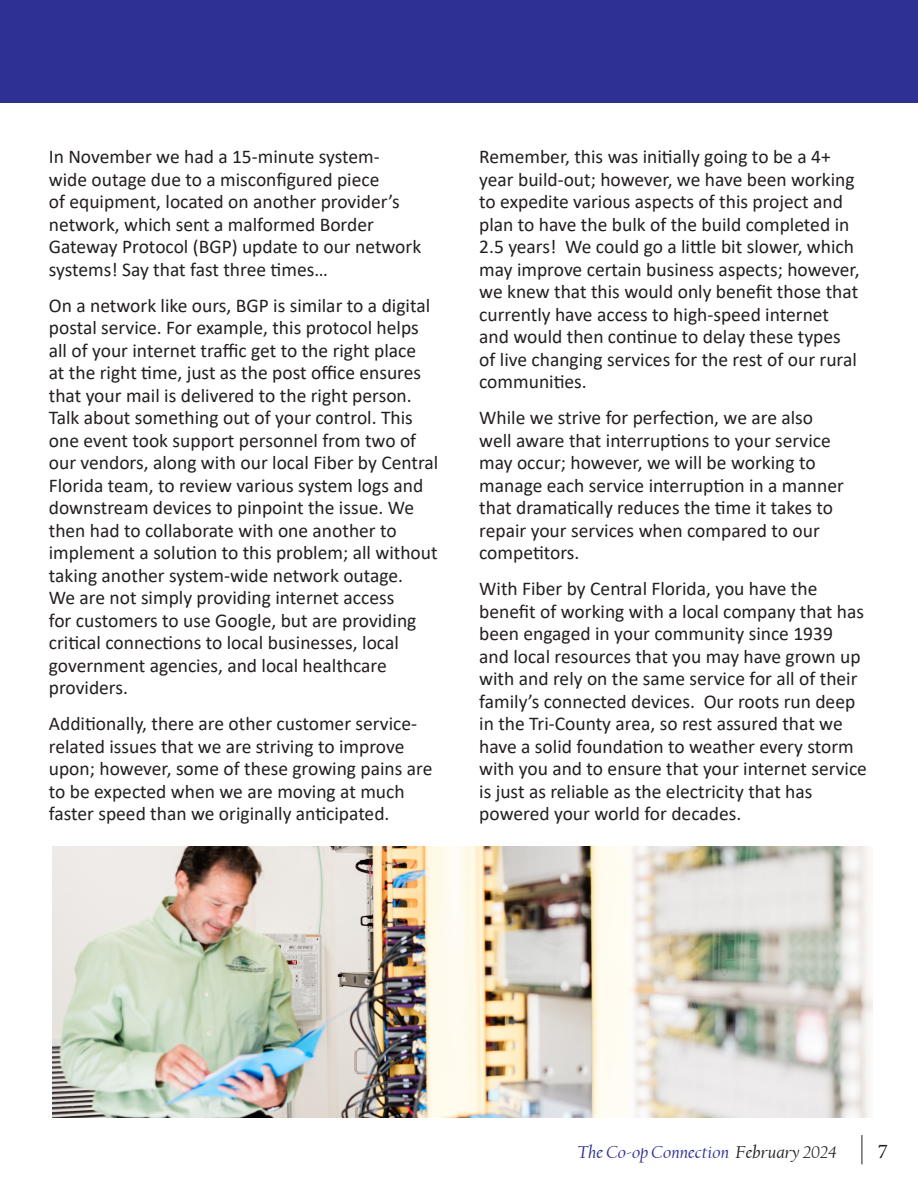
<style>
.page{position:relative;width:918px;height:1188px;background:#fff}
.page>*{position:absolute;margin:0;border:0;box-sizing:border-box;transform-origin:0 0}
.t1{font:21px "Minion Pro";color:#231f20}
.t2{font:19.5px/22.5px "Calibri";color:#231f20}
.t3{font:italic 18px "Californian FB";color:#2e3192;scale:1.09 1}
.s1{color:#231f20}
</style>
<div class="page">
<div style="left:0;top:0;width:918px;height:102px;background:#2e3192"></div>
<svg style="left:862px;top:1135px;width:1px;height:29px"></svg>
<img style="left:53px;top:846px;width:820px;height:271px">
<p class="t2" style="left:49px;top:145px;width:374px">In November we had a 15-minute system&shy;wide outage due to a misconfigured piece<br>of equipment, located on another provider’s network, which sent a malformed Border Gateway Protocol (BGP) update to our network systems! Say that fast three times…</p>
<p class="t2" style="left:49px;top:294px;width:391px">On a network like ours, BGP is similar to a digital postal service. For example, this protocol helps all of your internet traffic get to the right place<br>at the right time, just as the post office ensures that your mail is delivered to the right person.<br>Talk about something out of your control. This one event took support personnel from two of our vendors, along with our local Fiber by Central Florida team, to review various system logs and downstream devices to pinpoint the issue. We then had to collaborate with one another to implement a solution to this problem; all without taking another system-wide network outage.<br>We are not simply providing internet access<br>for customers to use Google, but are providing critical connections to local businesses, local government agencies, and local healthcare providers.</p>
<p class="t2" style="left:49px;top:712px;width:385px">Additionally, there are other customer service&shy;related issues that we are striving to improve upon; however, some of these growing pains are to be expected when we are moving at much faster speed than we originally anticipated.</p>
<p class="t2" style="left:479px;top:145px;width:382px">Remember, this was initially going to be a 4+ year build-out; however, we have been working to expedite various aspects of this project and plan to have the bulk of the build completed in 2.5 years! We could go a little bit slower, which may improve certain business aspects; however, we knew that this would only benefit those that currently have access to high-speed internet and would then continue to delay these types of live changing services for the rest of our rural communities.</p>
<p class="t2" style="left:479px;top:406px;width:366px">While we strive for perfection, we are also well aware that interruptions to your service may occur; however, we will be working to manage each service interruption in a manner that dramatically reduces the time it takes to repair your services when compared to our competitors.</p>
<p class="t2" style="left:479px;top:577px;width:389px">With Fiber by Central Florida, you have the benefit of working with a local company that has been engaged in your community since 1939 and local resources that you may have grown up with and rely on the same service for all of their family’s connected devices. Our roots run deep in the Tri-County area, so rest assured that we have a solid foundation to weather every storm with you and to ensure that your internet service is just as reliable as the electricity that has powered your world for decades.</p>
<p class="t3" style="left:578px;top:1142px;width:239px">The Co-op Connection <span class="s1">February 2024</span></p>
<p class="t1" style="left:878px;top:1138px;width:12px">7</p>
</div>
